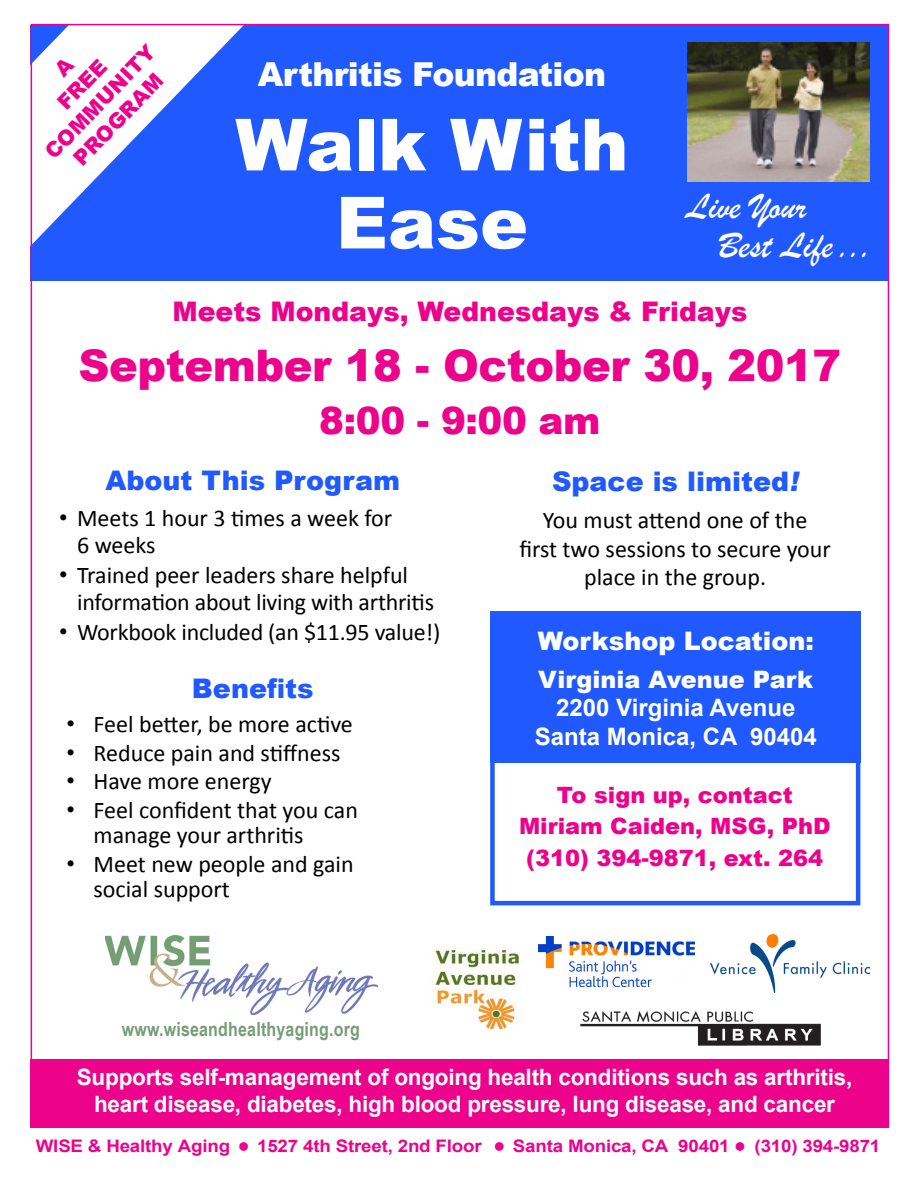
<style>
.page{position:relative;width:918px;height:1188px;background:#fff}
.page>*{position:absolute;margin:0;border:0;box-sizing:border-box;transform-origin:0 0}
.t1{font:900 72px/78px "Arial";color:#fff;text-align:center}
.Normal__Web{font:900 43.5px "Arial";letter-spacing:-.01em;color:#ed028c}
.Normal__Web-2{font:900 37.65px "Arial";color:#ed028c}
.t2{font:37.5px/39px "Brush Script";color:#fff}
.t3{font:900 33px "Arial";letter-spacing:-.02em;color:#fff}
.Normal__Web-3{font:900 27px "Arial";color:#205aff}
.Normal__Web-4{font:900 27px "Arial";color:#ed028c}
.t4{font:900 25.5px "Arial";color:#fff}
.Normal__Web-5{font:24px/28.8px "Calibri";color:#000}
.t5{font:900 24px/28.8px "Arial";color:#fff;text-align:center}
.t6{font:700 24px "Arial";color:#fff}
.List_Paragraph{font:700 22.5px/27px "Arial";letter-spacing:-.01em;color:#fff;text-align:center}
.t7{font:900 22.5px/31.5px "Arial";color:#ed028c;text-align:center}
.t8{font:900 21px/25.2px "Arial";color:#ed028c;text-align:center}
.t9{font:700 19.5px "Arial Narrow";letter-spacing:.01em;color:#759e74}
.t10{font:700 17.25px "Arial";letter-spacing:-.01em;color:#ed028c;scale:1.09 1}
.s1{font-size:40.5px}
.s2{font-family:"Arial"}
.s3{font-style:italic}
.s4{font-weight:700}
</style>
<div class="page">
<div style="left:31px;top:25px;width:858px;height:255px;background:#205aff"></div>
<div style="left:490px;top:758px;width:370px;height:147px;border:4px solid #205aff"></div>
<div style="left:490px;top:611px;width:370px;height:151px;background:#205aff"></div>
<svg style="left:30px;top:23px;width:224px;height:236px"></svg>
<img style="left:687px;top:42px;width:183px;height:140px">
<div style="left:31px;top:1060px;width:858px;height:68px;background:#ed028c"></div>
<img style="left:106px;top:936px;width:271px;height:78px">
<img style="left:581px;top:1011px;width:239px;height:34px">
<img style="left:711px;top:934px;width:159px;height:59px">
<img style="left:431px;top:949px;width:89px;height:82px">
<img style="left:538px;top:936px;width:156px;height:50px">
<p class="t8" style="left:39px;top:146px;width:150px;rotate:-46deg">COMMUNITY<br>PROGRAM</p>
<p class="t8" style="left:33px;top:79px;width:62px;rotate:-46deg">A<br>FREE</p>
<p class="t3" style="left:258px;top:51px;width:350px">Arthritis Foundation</p>
<p class="t1" style="left:235px;top:103px;width:395px">Walk With<br>Ease</p>
<p class="t2" style="left:718px;top:186px;width:157px;text-indent:-32px">Live Your<br>Best Life<span class="s1">...</span></p>
<p class="Normal__Web-4" style="left:172px;top:292px;width:576px">Meets Mondays, Wednesdays &amp; Fridays</p>
<p class="Normal__Web" style="left:78px;top:334px;width:764px">September 18 - October 30, 2017</p>
<p class="Normal__Web-2" style="left:319px;top:393px;width:283px">8:00 - 9:00 am</p>
<p class="Normal__Web-3" style="left:105px;top:461px;width:296px">About This Program</p>
<p class="Normal__Web-5" style="left:77px;top:504px;width:317px;line-height:27px;text-indent:-18px"><span class="s2">•</span> Meets 1 hour 3 times a week for<br>6 weeks</p>
<p class="Normal__Web-5" style="left:77px;top:561px;width:358px;line-height:27px;text-indent:-18px"><span class="s2">•</span> Trained peer leaders share helpful information about living with arthritis</p>
<p class="Normal__Web-5" style="left:59px;top:617px;width:383px"><span class="s2">•</span> Workbook included (an $11.95 value!)</p>
<p class="Normal__Web-3" style="left:552px;top:462px;width:254px">Space is limited<span class="s3">!</span></p>
<p class="Normal__Web-5" style="left:519px;top:506px;width:313px;text-align:center">You must attend one of the<br>first two sessions to secure your place in the group.</p>
<p class="t4" style="left:538px;top:622px;width:278px">Workshop Location:</p>
<p class="t5" style="left:538px;top:664px;width:277px">Virginia Avenue Park<br><span class="s4">2200 Virginia Avenue</span></p>
<p class="t6" style="left:535px;top:721px;width:283px">Santa Monica, CA 90404</p>
<p class="Normal__Web-3" style="left:192px;top:669px;width:123px">Benefits</p>
<p class="Normal__Web-5" style="left:67px;top:710px;width:288px"><span class="s2">•</span> Feel better, be more active</p>
<p class="Normal__Web-5" style="left:67px;top:739px;width:275px"><span class="s2">•</span> Reduce pain and stiffness</p>
<p class="Normal__Web-5" style="left:67px;top:767px;width:206px"><span class="s2">•</span> Have more energy</p>
<p class="Normal__Web-5" style="left:94px;top:797px;width:266px;line-height:25.5px;text-indent:-27px"><span class="s2">•</span> Feel confident that you can manage your arthritis</p>
<p class="Normal__Web-5" style="left:94px;top:851px;width:262px;line-height:25.5px;text-indent:-27px"><span class="s2">•</span> Meet new people and gain social support</p>
<p class="t7" style="left:519px;top:778px;width:313px">To sign up, contact<br>Miriam Caiden, MSG, PhD (310) 394-9871, ext. 264</p>
<p class="t9" style="left:122px;top:1014px;width:240px">www.wiseandhealthyaging.org</p>
<p class="List_Paragraph" style="left:77px;top:1065px;width:777px">Supports self-management of ongoing health conditions such as arthritis, heart disease, diabetes, high blood pressure, lung disease, and cancer</p>
<p class="t10" style="left:36px;top:1135px;width:776px">WISE &amp; Healthy Aging ● 1527 4th Street, 2nd Floor ● Santa Monica, CA 90401 ● (310) 394-9871</p>
</div>
